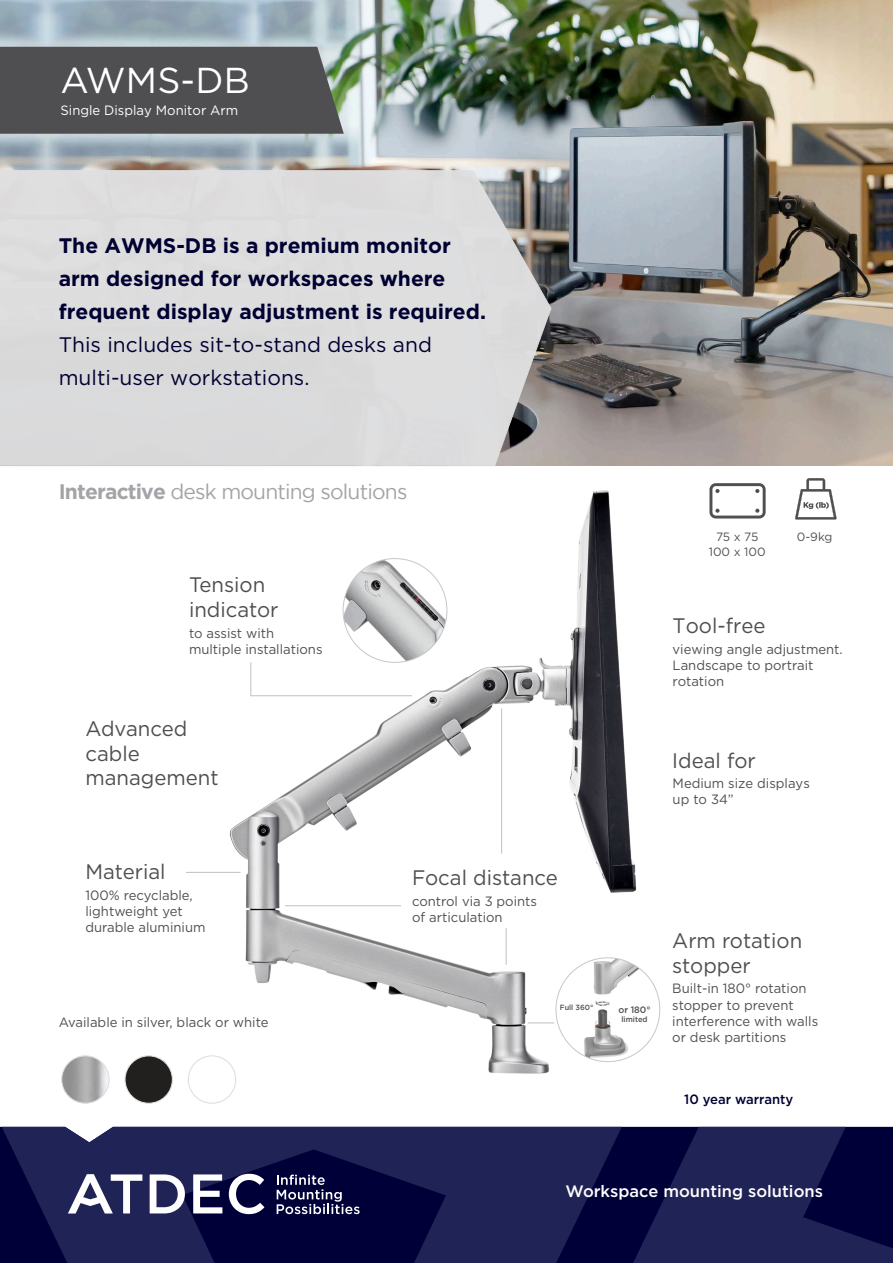
<style>
.page{position:relative;width:893px;height:1263px;background:#fff}
.page>*{position:absolute;margin:0;border:0;box-sizing:border-box;transform-origin:0 0}
.t1{font:36px "Gotham";letter-spacing:.005em;color:#fff}
.t2{font:21px/25.2px "Gotham";color:#4f4f51}
.t3{font:700 21px/33px "Gotham";color:#000032}
.t4{font:21px/33px "Gotham";color:#000032}
.t5{font:21px "Gotham";letter-spacing:-.04em;color:#a2a4a7}
.t6{font:500 16.5px "Gotham";color:#fff}
.t7{font:13.5px/16.2px "Gotham";color:#4f4f51}
.t8{font:13.5px "Gotham";color:#fff}
.t9{font:500 13.5px "Gotham";color:#000032}
.t10{font:12px/14.2px "Gotham";color:#535353;text-align:center}
.t11{font:500 9.3px "Gotham";color:#4f4f51}
.t12{font:500 7.8px "Gotham";color:#4f4f51}
.t13{font:500 7.5px "Gotham";color:#4f4f51}
.s1{font-weight:700}
</style>
<div class="page">
<img style="left:0;top:0;width:893px;height:466px">
<img style="left:126px;top:490px;width:636px;height:612px">
<div style="left:0;top:170px;width:551px;height:296px;background:#dcdcdd"></div>
<svg style="left:2px;top:1127px;width:620px;height:136px;fill:#202355"></svg>
<svg style="left:633px;top:1127px;width:260px;height:136px"></svg>
<svg style="left:277px;top:1174px;width:83px;height:40px"></svg>
<svg style="left:68px;top:1174px;width:74px;height:39px"></svg>
<svg style="left:150px;top:1174px;width:35px;height:39px"></svg>
<svg style="left:193px;top:1174px;width:29px;height:39px"></svg>
<svg style="left:229px;top:1174px;width:35px;height:40px"></svg>
<div style="left:0;top:47px;width:344px;height:87px;background:#4f4f51"></div>
<img style="left:62px;top:1056px;width:47px;height:47px;border-radius:24px">
<div style="left:61px;top:1055px;width:49px;height:49px;border:1px solid #e0e0e1;border-radius:50%"></div>
<div style="left:125px;top:1056px;width:47px;height:47px;background:#221f1f;border-radius:50%"></div>
<div style="left:124px;top:1055px;width:49px;height:49px;border:1px solid #e0e0e1;border-radius:50%"></div>
<div style="left:188px;top:1055px;width:48px;height:49px;border:1px solid #e0e0e1;border-radius:50%"></div>
<svg style="left:795px;top:478px;width:42px;height:42px"></svg>
<img style="left:556px;top:958px;width:104px;height:103px;border-radius:52px">
<svg style="left:709px;top:483px;width:57px;height:35px"></svg>
<img style="left:343px;top:559px;width:104px;height:103px;border-radius:52px">
<hr style="left:501px;top:708px;width:1px;height:145px;background:#c5c7ca">
<hr style="left:285px;top:905px;width:116px;height:1px;background:#c5c7ca">
<hr style="left:506px;top:928px;width:1px;height:37px;background:#c5c7ca">
<svg style="left:250px;top:661px;width:163px;height:36px"></svg>
<hr style="left:186px;top:872px;width:55px;height:1px;background:#c5c7ca">
<svg style="left:528px;top:1022px;width:26px;height:1px"></svg>
<h1 class="t1" style="left:61px;top:64px;width:191px">AWMS-DB</h1>
<p class="t8" style="left:61px;top:104px;width:179px">Single Display Monitor Arm</p>
<h2 class="t3" style="left:59px;top:230px;width:429px">The AWMS-DB is a premium monitor arm designed for workspaces where frequent display adjustment is required.</h2>
<h2 class="t4" style="left:59px;top:329px;width:375px">This includes sit-to-stand desks and multi-user workstations.</h2>
<h2 class="t5" style="left:59px;top:484px;width:350px"><span class="s1">Interactive</span> desk mounting solutions</h2>
<h2 class="t2" style="left:189px;top:573px;width:91px">Tension indicator</h2>
<p class="t7" style="left:189px;top:625px;width:135px">to assist with multiple installations</p>
<h2 class="t2" style="left:85px;top:718px;width:135px;line-height:24.5px">Advanced cable management</h2>
<p class="t10" style="left:709px;top:531px;width:58px">75 x 75<br>100 x 100</p>
<p class="t10" style="left:797px;top:531px;width:37px">0-9kg</p>
<h2 class="t2" style="left:673px;top:614px;width:94px">Tool-free</h2>
<p class="t7" style="left:673px;top:642px;width:172px">viewing angle adjustment.<br>Landscape to portrait rotation</p>
<h2 class="t2" style="left:672px;top:749px;width:85px">Ideal for</h2>
<p class="t7" style="left:673px;top:775px;width:139px">Medium size displays up to 34”</p>
<h2 class="t2" style="left:85px;top:860px;width:82px">Material</h2>
<p class="t7" style="left:85px;top:887px;width:122px">100% recyclable, lightweight yet durable aluminium</p>
<p class="t7" style="left:59px;top:1015px;width:211px">Available in silver, black or white</p>
<h2 class="t2" style="left:412px;top:866px;width:147px">Focal distance</h2>
<p class="t7" style="left:412px;top:893px;width:127px">control via 3 points of articulation</p>
<p class="t13" style="left:560px;top:1004px;width:35px">Full 360°</p>
<p class="t11" style="left:618px;top:1006px;width:34px">or 180°</p>
<p class="t12" style="left:621px;top:1016px;width:28px">limited</p>
<h2 class="t2" style="left:672px;top:929px;width:131px">Arm rotation stopper</h2>
<p class="t7" style="left:672px;top:981px;width:147px">Built-in 180° rotation stopper to prevent interference with walls or desk partitions</p>
<p class="t9" style="left:684px;top:1093px;width:111px">10 year warranty</p>
<p class="t6" style="left:566px;top:1184px;width:259px">Workspace mounting solutions</p>
</div>
